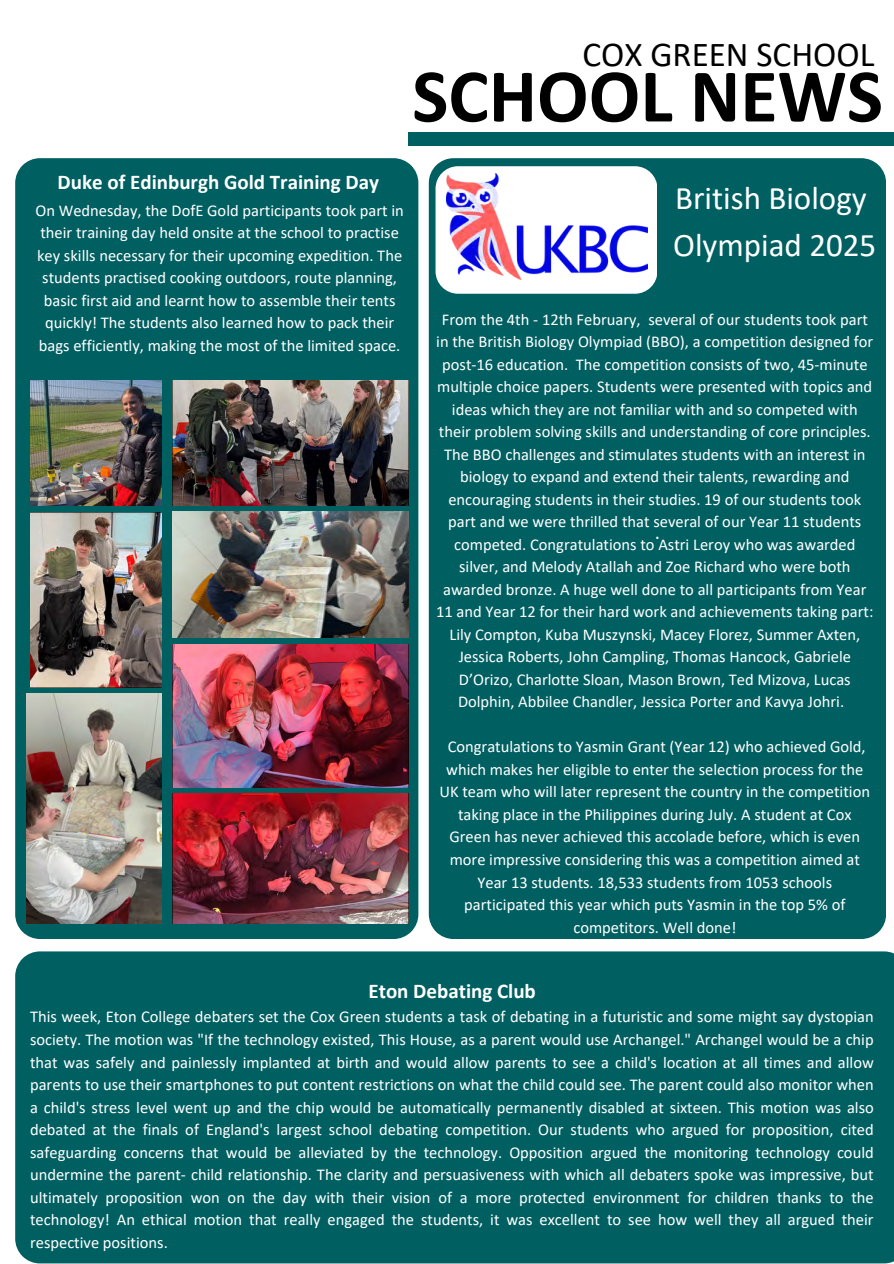
<style>
.page{position:relative;width:894px;height:1264px;background:#fff}
.page>*{position:absolute;margin:0;border:0;box-sizing:border-box;transform-origin:0 0}
.t1{font:700 76.5px "Calibri";color:#000}
.t2{font:35.1px "Calibri";color:#000}
.t3{font:33px/46.2px "Calibri";color:#fff}
.t4{font:700 21px "Calibri";color:#fff}
.t5{font:21px "Calibri";color:#fff}
.t6{font:16.5px/22.5px "Calibri";color:#fff;text-align:center}
</style>
<div class="page">
<div style="left:408px;top:132px;width:485px;height:14px;background:#005f61"></div>
<div style="left:428px;top:158px;width:457px;height:780px;background:#005f61"></div>
<div style="left:15px;top:951px;width:878px;height:312px;background:#005f61"></div>
<div style="left:15px;top:158px;width:403px;height:781px;background:#005f61"></div>
<div style="left:435px;top:166px;width:222px;height:128px;background:#fff;border-radius:22px"></div>
<img style="left:446px;top:173px;width:201px;height:106px">
<img style="left:172px;top:512px;width:236px;height:126px">
<img style="left:27px;top:694px;width:135px;height:229px">
<img style="left:172px;top:644px;width:236px;height:143px">
<img style="left:172px;top:793px;width:236px;height:130px">
<img style="left:172px;top:380px;width:236px;height:125px">
<img style="left:30px;top:512px;width:132px;height:176px">
<img style="left:30px;top:380px;width:132px;height:125px">
<h2 class="t2" style="left:582px;top:39px;width:293px">COX GREEN SCHOOL</h2>
<h1 class="t1" style="left:412px;top:64px;width:472px">SCHOOL NEWS</h1>
<p class="t4" style="left:58px;top:174px;width:323px">Duke of Edinburgh Gold Training Day</p>
<p class="t6" style="left:35px;top:200px;width:370px">On Wednesday, the DofE Gold participants took part in their training day held onsite at the school to practise key skills necessary for their upcoming expedition. The students practised cooking outdoors, route planning, basic first aid and learnt how to assemble their tents quickly! The students also learned how to pack their bags efficiently, making the most of the limited space.</p>
<p class="t3" style="left:673px;top:178px;width:204px">British Biology<br>Olympiad 2025</p>
<p class="t6" style="left:436px;top:309px;width:439px">From the 4th - 12th February, several of our students took part in the British Biology Olympiad (BBO), a competition designed for post-16 education. The competition consists of two, 45-minute multiple choice papers. Students were presented with topics and ideas which they are not familiar with and so competed with their problem solving skills and understanding of core principles.<br>The BBO challenges and stimulates students with an interest in biology to expand and extend their talents, rewarding and encouraging students in their studies. 19 of our students took part and we were thrilled that several of our Year 11 students competed. Congratulations to Astri Leroy who was awarded silver, and Melody Atallah and Zoe Richard who were both awarded bronze. A huge well done to all participants from Year 11 and Year 12 for their hard work and achievements taking part:<br>Lily Compton, Kuba Muszynski, Macey Florez, Summer Axten, Jessica Roberts, John Campling, Thomas Hancock, Gabriele D’Orizo, Charlotte Sloan, Mason Brown, Ted Mizova, Lucas Dolphin, Abbilee Chandler, Jessica Porter and Kavya Johri.</p>
<p class="t6" style="left:439px;top:737px;width:432px">Congratulations to Yasmin Grant (Year 12) who achieved Gold, which makes her eligible to enter the selection process for the UK team who will later represent the country in the competition taking place in the Philippines during July. A student at Cox Green has never achieved this accolade before, which is even more impressive considering this was a competition aimed at Year 13 students. 18,533 students from 1053 schools participated this year which puts Yasmin in the top 5% of competitors. Well done!</p>
<h4 class="t5" style="left:654px;top:523px;width:7px">.</h4>
<p class="t4" style="left:368px;top:981px;width:169px">Eton Debating Club</p>
<p class="t6" style="left:30px;top:1007px;width:845px;text-align:justify">This week, Eton College debaters set the Cox Green students a task of debating in a futuristic and some might say dystopian society. The motion was "If the technology existed, This House, as a parent would use Archangel." Archangel would be a chip that was safely and painlessly implanted at birth and would allow parents to see a child's location at all times and allow parents to use their smartphones to put content restrictions on what the child could see. The parent could also monitor when a child's stress level went up and the chip would be automatically permanently disabled at sixteen. This motion was also debated at the finals of England's largest school debating competition. Our students who argued for proposition, cited safeguarding concerns that would be alleviated by the technology. Opposition argued the monitoring technology could undermine the parent- child relationship. The clarity and persuasiveness with which all debaters spoke was impressive, but ultimately proposition won on the day with their vision of a more protected environment for children thanks to the technology! An ethical motion that really engaged the students, it was excellent to see how well they all argued their respective positions.</p>
</div>
